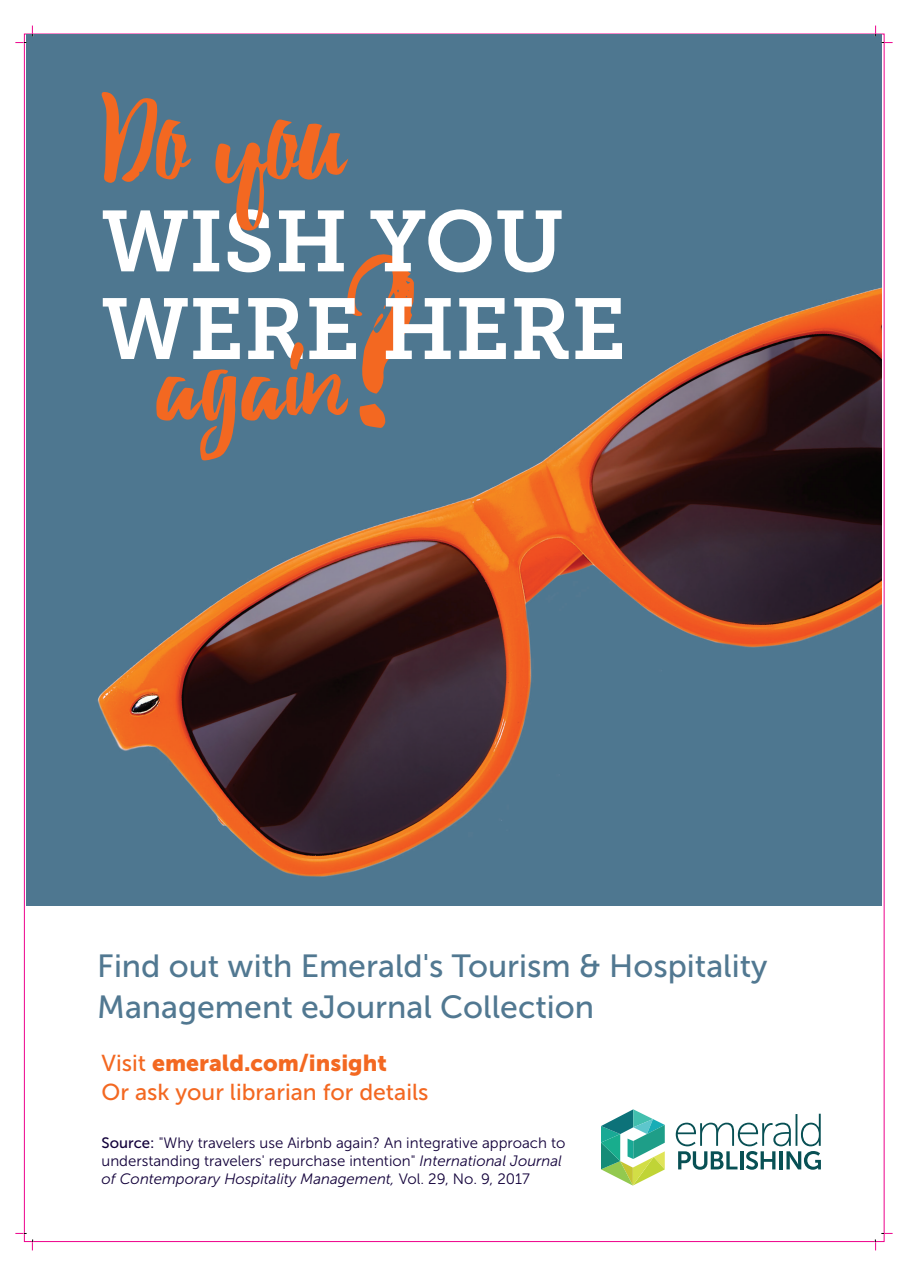
<style>
.page{position:relative;width:908px;height:1276px;background:#fff}
.page>*{position:absolute;margin:0;border:0;box-sizing:border-box;transform-origin:0 0}
.t1{font:213.8px "Debby";color:#f36821}
.t2{font:128.4px/239.3px "Debby";color:#f36821;text-align:center}
.t3{font:85.8px/87.6px "Museo Slab 700";color:#fff}
.t4{font:32px/41.3px "Museo Sans 500";color:#517891}
.t5{font:23px/28.9px "Museo Sans 500";color:#f36821}
.t6{font:15px/18px "Museo Sans 300";color:#12003a}
.s1{font-family:"Museo Sans 900"}
.s2{font-family:"Museo Sans 500"}
.s3{font-style:italic}
</style>
<div class="page">
<img style="left:27px;top:34px;width:853px;height:871px">
<svg style="left:675px;top:1113px;width:145px;height:56px"></svg>
<svg style="left:601px;top:1109px;width:63px;height:76px"></svg>
<svg style="left:15px;top:26px;width:18px;height:17px"></svg>
<svg style="left:15px;top:1232px;width:18px;height:18px"></svg>
<svg style="left:874px;top:26px;width:18px;height:17px"></svg>
<svg style="left:874px;top:1232px;width:18px;height:18px"></svg>
<p class="t2" style="left:101px;top:25px;width:244px">Do you again</p>
<p class="t3" style="left:101px;top:198px;width:526px">WISH YOU<br>WERE HERE</p>
<p class="t1" style="left:353px;top:218px;width:62px">?</p>
<p class="t4" style="left:97px;top:945px;width:671px">Find out with Emerald's Tourism &amp; Hospitality<br>Management eJournal Collection</p>
<p class="t5" style="left:101px;top:1049px;width:328px">Visit <span class="s1">emerald.com/insight<br></span>Or ask your librarian for details</p>
<p class="t6" style="left:101px;top:1133px;width:465px"><span class="s2">Source:</span> "Why travelers use Airbnb again? An integrative approach to understanding travelers' repurchase intention" <span class="s3">International Journal of Contemporary Hospitality Management,</span> Vol. 29, No. 9, 2017</p>
</div>
